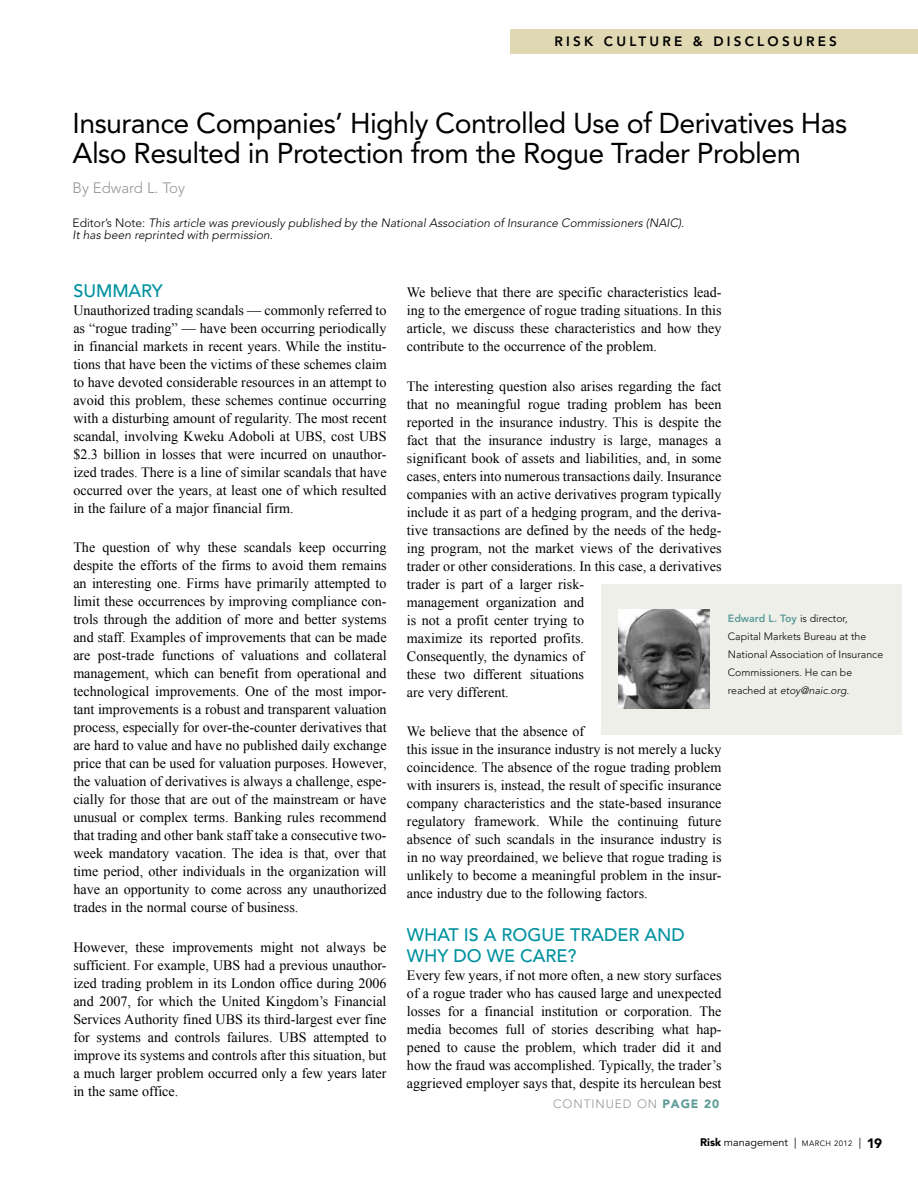
<style>
.page{position:relative;width:918px;height:1188px;background:#fff}
.page>*{position:absolute;margin:0;border:0;box-sizing:border-box;transform-origin:0 0}
.t1{font:28.5px/30px "Avenir";letter-spacing:-.02em;color:#000}
.t2{font:500 18px/21px "Avenir";color:#00929f}
.t3{font:300 15px "Avenir";color:#939598}
.t4{font:14.25px/18px "Times New Roman";color:#000;text-align:justify}
.t5{font:800 13.5px "Avenir";letter-spacing:.24em;color:#000}
.t6{font:italic 300 12px/12px "Avenir";color:#000}
.t7{font:300 12px "Avenir";letter-spacing:.075em;color:#939598}
.t8{font:10.8px "Avenir";color:#000}
.t9{font:300 10.5px/18px "Avenir";color:#000}
.s1{font-style:normal}
.s2{font-weight:800;color:#5b9b98}
.s3{font-style:italic}
.s4{font-weight:900;color:#5b9b98}
.s5{font-weight:900}
.s6{font-size:7.8px}
.s7{font-weight:900;font-size:13.5px}
</style>
<div class="page">
<div style="left:510px;top:30px;width:408px;height:24px;background:#dfd8b2"></div>
<div style="left:601px;top:584px;width:300px;height:151px;background:#efefea"></div>
<img style="left:619px;top:609px;width:91px;height:100px">
<p class="t5" style="left:554px;top:34px;width:284px">RISK CULTURE &amp; DISCLOSURES</p>
<h1 class="t1" style="left:73px;top:108px;width:776px">Insurance Companies’ Highly Controlled Use of Derivatives Has<br>Also Resulted in Protection from the Rogue Trader Problem</h1>
<p class="t3" style="left:73px;top:179px;width:114px">By Edward L. Toy</p>
<p class="t6" style="left:73px;top:217px;width:613px"><span class="s1">Editor’s Note:</span> This article was previously published by the National Association of Insurance Commissioners (NAIC).<br>It has been reprinted with permission.</p>
<p class="t2" style="left:73px;top:280px;width:91px">SUMMARY</p>
<p class="t4" style="left:73px;top:301px;width:315px">Unauthorized trading scandals — commonly referred to as “rogue trading” — have been occurring periodically in financial markets in recent years. While the institu&shy;tions that have been the victims of these schemes claim to have devoted considerable resources in an attempt to avoid this problem, these schemes continue occurring with a disturbing amount of regularity. The most recent scandal, involving Kweku Adoboli at UBS, cost UBS $2.3 billion in losses that were incurred on unauthor&shy;ized trades. There is a line of similar scandals that have occurred over the years, at least one of which resulted in the failure of a major financial firm.</p>
<p class="t4" style="left:73px;top:538px;width:315px">The question of why these scandals keep occurring despite the efforts of the firms to avoid them remains an interesting one. Firms have primarily attempted to limit these occurrences by improving compliance con&shy;trols through the addition of more and better systems and staff. Examples of improvements that can be made are post-trade functions of valuations and collateral management, which can benefit from operational and technological improvements. One of the most impor&shy;tant improvements is a robust and transparent valuation process, especially for over-the-counter derivatives that are hard to value and have no published daily exchange price that can be used for valuation purposes. However, the valuation of derivatives is always a challenge, espe&shy;cially for those that are out of the mainstream or have unusual or complex terms. Banking rules recommend that trading and other bank staff take a consecutive two&shy;week mandatory vacation. The idea is that, over that time period, other individuals in the organization will have an opportunity to come across any unauthorized trades in the normal course of business.</p>
<p class="t4" style="left:73px;top:938px;width:315px">However, these improvements might not always be sufficient. For example, UBS had a previous unauthor&shy;ized trading problem in its London office during 2006 and 2007, for which the United Kingdom’s Financial Services Authority fined UBS its third-largest ever fine for systems and controls failures. UBS attempted to improve its systems and controls after this situation, but a much larger problem occurred only a few years later in the same office.</p>
<p class="t4" style="left:407px;top:283px;width:316px">We believe that there are specific characteristics lead&shy;ing to the emergence of rogue trading situations. In this article, we discuss these characteristics and how they contribute to the occurrence of the problem.</p>
<p class="t4" style="left:407px;top:377px;width:316px;text-align:left">The interesting question also arises regarding the fact that no meaningful rogue trading problem has been reported in the insurance industry. This is despite the fact that the insurance industry is large, manages a significant book of assets and liabilities, and, in some cases, enters into numerous transactions daily. Insurance companies with an active derivatives program typically include it as part of a hedging program, and the deriva&shy;tive transactions are defined by the needs of the hedg&shy;ing program, not the market views of the derivatives trader or other considerations. In this case, a derivatives trader is part of a larger risk-<br>management organization and<br>is not a profit center trying to<br>maximize its reported profits.<br>Consequently, the dynamics of<br>these two different situations<br>are very different.</p>
<p class="t4" style="left:407px;top:722px;width:316px;text-align:left">We believe that the absence of<br>this issue in the insurance industry is not merely a lucky coincidence. The absence of the rogue trading problem with insurers is, instead, the result of specific insurance company characteristics and the state-based insurance regulatory framework. While the continuing future absence of such scandals in the insurance industry is in no way preordained, we believe that rogue trading is unlikely to become a meaningful problem in the insur&shy;ance industry due to the following factors.</p>
<p class="t2" style="left:407px;top:925px;width:277px">WHAT IS A ROGUE TRADER AND<br>WHY DO WE CARE?</p>
<p class="t4" style="left:407px;top:966px;width:316px">Every few years, if not more often, a new story surfaces of a rogue trader who has caused large and unexpected losses for a financial institution or corporation. The media becomes full of stories describing what hap&shy;pened to cause the problem, which trader did it and how the fraud was accomplished. Typically, the trader’s aggrieved employer says that, despite its herculean best</p>
<p class="t9" style="left:728px;top:610px;width:157px"><span class="s2">EDWARD L. TOY</span> is director,<br>Capital Markets Bureau at the<br>National Association of Insurance<br>Commissioners. He can be reached at <span class="s3">etoy@naic.org.</span></p>
<p class="t7" style="left:553px;top:1097px;width:168px">CONTINUED ON <span class="s4">PAGE 20</span></p>
<p class="t8" style="left:700px;top:1136px;width:183px"><span class="s5">Risk</span> management | <span class="s6">MARCH 2012</span> | <span class="s7">19</span></p>
</div>
